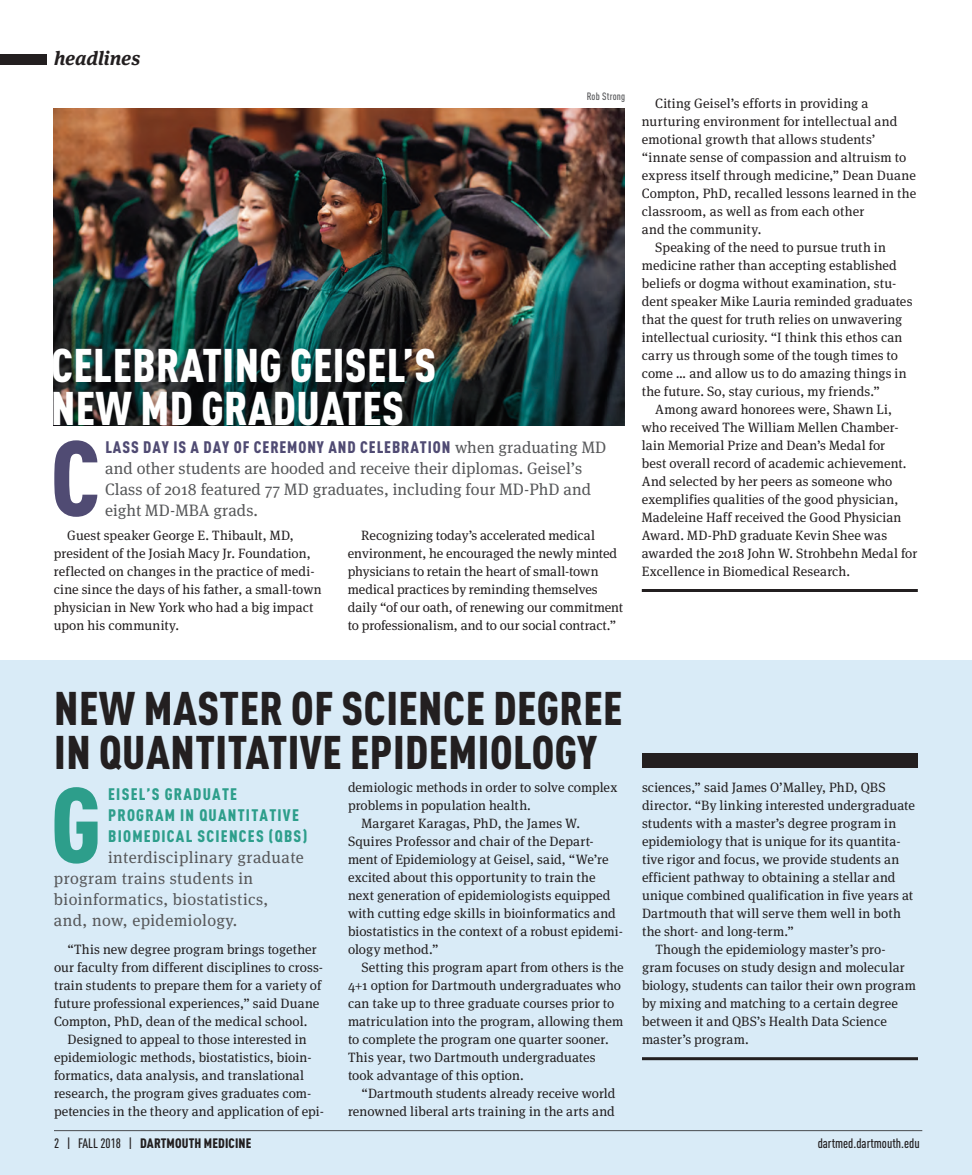
<style>
.page{position:relative;width:972px;height:1175px;background:#fff}
.page>*{position:absolute;margin:0;border:0;box-sizing:border-box;transform-origin:0 0}
.t1{font:900 condensed 105px "DINOT";color:#504b73}
.t2{font:900 condensed 105px "DINOT";color:#2d9e8b}
.t3{font:900 condensed 46.5px/43.5px "DINOT";letter-spacing:.01em;color:#231f20}
.t4{font:900 condensed 46.5px/43.5px "DINOT";letter-spacing:.01em;color:#fff}
.t5{font:italic 700 19.5px "Meta Serif";color:#231f20}
.t6{font:16.5px/21px "Meta Serif";letter-spacing:.01em;color:#57585a}
.t7{font:900 condensed 16.5px/21px "DINOT";letter-spacing:.075em;color:#2d9e8b}
.t8{font:900 condensed 16.5px "DINOT";letter-spacing:.055em;color:#504b73}
.t9{font:13.5px/18px "Meta Serif";letter-spacing:.005em;color:#231f20}
.t10{font:900 condensed 13.5px "DINOT";letter-spacing:.01em;color:#231f20}
.t11{font:500 condensed 13.5px "DINOT";color:#231f20}
.t12{font:500 condensed 10.5px "DINOT";letter-spacing:.02em;color:#57585a}
.s1{font-family:"Meta Serif";font-weight:400;font-stretch:normal;color:#57585a}
.s2{font-weight:500}
</style>
<div class="page">
<hr style="left:642px;top:589px;width:276px;height:3px;background:#231f20">
<div style="left:0;top:661px;width:972px;height:513px;background:#d9ebf7"></div>
<hr style="left:642px;top:1057px;width:276px;height:3px;background:#231f20">
<img style="left:54px;top:108px;width:570px;height:199px">
<img style="left:54px;top:307px;width:570px;height:118px">
<div style="left:0;top:54px;width:46px;height:11px;background:#231f20"></div>
<hr style="left:54px;top:1130px;width:868px;height:1px;background:#474a4e">
<div style="left:642px;top:753px;width:276px;height:15px;background:#231f20"></div>
<h3 class="t5" style="left:54px;top:42px;width:88px">headlines</h3>
<p class="t12" style="left:587px;top:90px;width:40px">Rob Strong</p>
<h2 class="t4" style="left:51px;top:343px;width:387px">CELEBRATING GEISEL’S<br>NEW MD GRADUATES</h2>
<h1 class="t1" style="left:51px;top:413px;width:51px">C</h1>
<p class="t8" style="left:105px;top:437px;width:503px">LASS DAY IS A DAY OF CEREMONY AND CELEBRATION <span class="s1">when graduating MD</span></p>
<p class="t6" style="left:105px;top:456px;width:487px">and other students are hooded and receive their diplomas. Geisel’s<br>Class of 2018 featured 77 MD graduates, including four MD-PhD and eight MD-MBA grads.</p>
<p class="t9" style="left:54px;top:525px;width:270px;text-indent:14px">Guest speaker George E. Thibault, MD, president of the Josiah Macy Jr. Foundation, reflected on changes in the practice of medi&shy;cine since the days of his father, a small-town physician in New York who had a big impact upon his community.</p>
<p class="t9" style="left:348px;top:525px;width:277px;text-indent:14px">Recognizing today’s accelerated medical environment, he encouraged the newly minted physicians to retain the heart of small-town medical practices by reminding themselves daily “of our oath, of renewing our commitment to professionalism, and to our social contract.”</p>
<p class="t9" style="left:655px;top:93px;width:215px">Citing Geisel’s efforts in providing a</p>
<p class="t9" style="left:642px;top:111px;width:257px">nurturing environment for intellectual and</p>
<p class="t9" style="left:642px;top:129px;width:235px">emotional growth that allows students’</p>
<p class="t9" style="left:642px;top:147px;width:266px">“innate sense of compassion and altruism to</p>
<p class="t9" style="left:642px;top:165px;width:276px">express itself through medicine,” Dean Duane</p>
<p class="t9" style="left:642px;top:183px;width:276px">Compton, PhD, recalled lessons learned in the</p>
<p class="t9" style="left:642px;top:201px;width:224px">classroom, as well as from each other</p>
<p class="t9" style="left:642px;top:219px;width:121px">and the community.</p>
<p class="t9" style="left:655px;top:237px;width:232px">Speaking of the need to pursue truth in</p>
<p class="t9" style="left:642px;top:255px;width:257px">medicine rather than accepting established</p>
<p class="t9" style="left:642px;top:273px;width:256px">beliefs or dogma without examination, stu-</p>
<p class="t9" style="left:642px;top:291px;width:272px">dent speaker Mike Lauria reminded graduates</p>
<p class="t9" style="left:642px;top:309px;width:262px">that the quest for truth relies on unwavering</p>
<p class="t9" style="left:642px;top:327px;width:262px">intellectual curiosity. “I think this ethos can</p>
<p class="t9" style="left:642px;top:345px;width:258px">carry us through some of the tough times to</p>
<p class="t9" style="left:642px;top:363px;width:266px">come … and allow us to do amazing things in</p>
<p class="t9" style="left:642px;top:381px;width:240px">the future. So, stay curious, my friends.”</p>
<p class="t9" style="left:655px;top:399px;width:238px">Among award honorees were, Shawn Li,</p>
<p class="t9" style="left:642px;top:417px;width:258px">who received The William Mellen Chamber-</p>
<p class="t9" style="left:642px;top:435px;width:245px">lain Memorial Prize and Dean’s Medal for</p>
<p class="t9" style="left:642px;top:453px;width:266px">best overall record of academic achievement.</p>
<p class="t9" style="left:642px;top:471px;width:252px">And selected by her peers as someone who</p>
<p class="t9" style="left:642px;top:489px;width:258px">exemplifies qualities of the good physician,</p>
<p class="t9" style="left:642px;top:507px;width:261px">Madeleine Haff received the Good Physician</p>
<p class="t9" style="left:642px;top:525px;width:247px">Award. MD-PhD graduate Kevin Shee was</p>
<p class="t9" style="left:642px;top:543px;width:277px">awarded the 2018 John W. Strohbehn Medal for</p>
<p class="t9" style="left:642px;top:561px;width:210px">Excellence in Biomedical Research.</p>
<h2 class="t3" style="left:54px;top:686px;width:570px">NEW MASTER OF SCIENCE DEGREE<br>IN QUANTITATIVE EPIDEMIOLOGY</h2>
<h1 class="t2" style="left:51px;top:760px;width:52px">G</h1>
<p class="t7" style="left:108px;top:783px;width:200px">EISEL’S GRADUATE<br>PROGRAM IN QUANTITATIVE<br>BIOMEDICAL SCIENCES (QBS)</p>
<p class="t9" style="left:348px;top:777px;width:271px">demiologic methods in order to solve complex</p>
<p class="t9" style="left:348px;top:795px;width:184px">problems in population health.</p>
<p class="t9" style="left:362px;top:813px;width:220px">Margaret Karagas, PhD, the James W.</p>
<p class="t9" style="left:348px;top:831px;width:247px">Squires Professor and chair of the Depart-</p>
<p class="t9" style="left:348px;top:849px;width:262px">ment of Epidemiology at Geisel, said, “We’re</p>
<p class="t9" style="left:348px;top:867px;width:249px">excited about this opportunity to train the</p>
<p class="t9" style="left:348px;top:885px;width:264px">next generation of epidemiologists equipped</p>
<p class="t9" style="left:348px;top:903px;width:269px">with cutting edge skills in bioinformatics and</p>
<p class="t9" style="left:348px;top:921px;width:277px">biostatistics in the context of a robust epidemi-</p>
<p class="t9" style="left:348px;top:939px;width:92px">ology method.”</p>
<p class="t9" style="left:362px;top:957px;width:264px">Setting this program apart from others is the</p>
<p class="t9" style="left:348px;top:975px;width:275px">4+1 option for Dartmouth undergraduates who</p>
<p class="t9" style="left:348px;top:993px;width:268px">can take up to three graduate courses prior to</p>
<p class="t9" style="left:348px;top:1011px;width:277px">matriculation into the program, allowing them</p>
<p class="t9" style="left:348px;top:1029px;width:262px">to complete the program one quarter sooner.</p>
<p class="t9" style="left:348px;top:1047px;width:249px">This year, two Dartmouth undergraduates</p>
<p class="t9" style="left:348px;top:1065px;width:177px">took advantage of this option.</p>
<p class="t9" style="left:362px;top:1083px;width:255px">“Dartmouth students already receive world</p>
<p class="t9" style="left:348px;top:1101px;width:268px">renowned liberal arts training in the arts and</p>
<p class="t6" style="left:54px;top:845px;width:251px;text-indent:54px">interdisciplinary graduate program trains students in bioinformatics, biostatistics, and, now, epidemiology.</p>
<p class="t9" style="left:54px;top:939px;width:271px;text-indent:14px">“This new degree program brings together our faculty from different disciplines to cross&shy;train students to prepare them for a variety of future professional experiences,” said Duane Compton, PhD, dean of the medical school.</p>
<p class="t9" style="left:54px;top:1029px;width:272px;text-indent:14px">Designed to appeal to those interested in epidemiologic methods, biostatistics, bioin&shy;formatics, data analysis, and translational research, the program gives graduates com&shy;petencies in the theory and application of epi-</p>
<p class="t9" style="left:642px;top:777px;width:245px">sciences,” said James O’Malley, PhD, QBS</p>
<p class="t9" style="left:642px;top:795px;width:274px">director. “By linking interested undergraduate</p>
<p class="t9" style="left:642px;top:813px;width:256px">students with a master’s degree program in</p>
<p class="t9" style="left:642px;top:831px;width:260px">epidemiology that is unique for its quantita-</p>
<p class="t9" style="left:642px;top:849px;width:259px">tive rigor and focus, we provide students an</p>
<p class="t9" style="left:642px;top:867px;width:255px">efficient pathway to obtaining a stellar and</p>
<p class="t9" style="left:642px;top:885px;width:273px">unique combined qualification in five years at</p>
<p class="t9" style="left:642px;top:903px;width:260px">Dartmouth that will serve them well in both</p>
<p class="t9" style="left:642px;top:921px;width:153px">the short- and long-term.”</p>
<p class="t9" style="left:656px;top:939px;width:232px">Though the epidemiology master’s pro-</p>
<p class="t9" style="left:642px;top:957px;width:264px">gram focuses on study design and molecular</p>
<p class="t9" style="left:642px;top:975px;width:275px">biology, students can tailor their own program</p>
<p class="t9" style="left:642px;top:993px;width:258px">by mixing and matching to a certain degree</p>
<p class="t9" style="left:642px;top:1011px;width:246px">between it and QBS’s Health Data Science</p>
<p class="t9" style="left:642px;top:1029px;width:108px">master’s program.</p>
<p class="t10" style="left:54px;top:1135px;width:199px"><span class="s2">2 | FALL 2018 |</span> DARTMOUTH MEDICINE</p>
<p class="t11" style="left:818px;top:1134px;width:104px">dartmed.dartmouth.edu</p>
</div>
